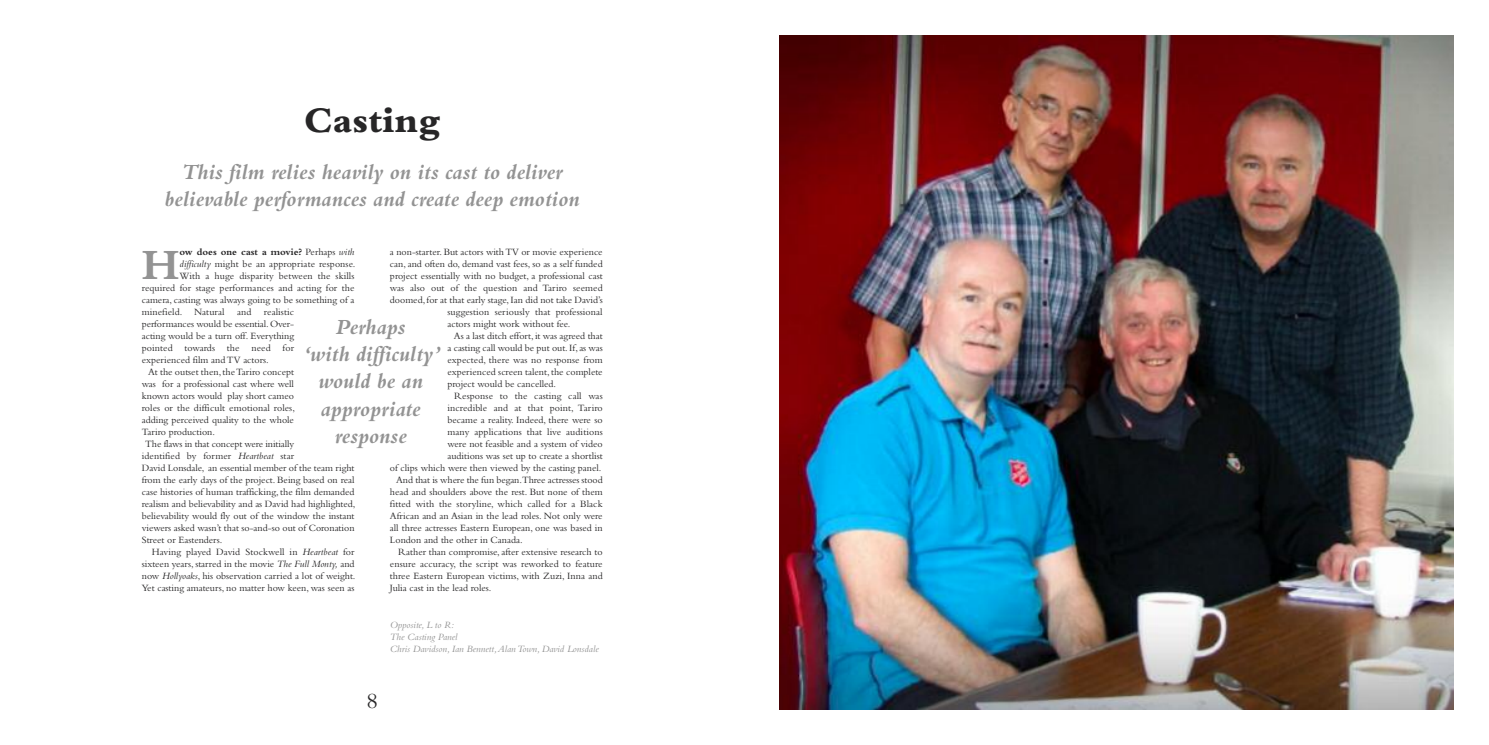
<style>
.page{position:relative;width:1489px;height:745px;background:#fff}
.page>*{position:absolute;margin:0;border:0;box-sizing:border-box;transform-origin:0 0}
.t1{font:700 45px "Bembo";color:#939393}
.t2{font:800 37.5px "M Bembo";color:#272627}
.t3{font:italic 700 22.5px/27px "Bembo";color:#939393;text-align:center}
.t4{font:22.5px "Bembo";color:#272627}
.t5{font:10px/12px "Bembo";color:#272627;text-align:justify}
.t6{font:italic 10px/12px "Bembo";color:#939393}
.t7{font:700 10px "Bembo";color:#272627}
.s1{font-weight:400}
.s2{font-weight:400;font-style:italic}
.s3{font-style:italic}
</style>
<div class="page">
<img style="left:780px;top:35px;width:673px;height:674px">
<h2 class="t2" style="left:304px;top:108px;width:138px">Casting</h2>
<h3 class="t3" style="left:165px;top:160px;width:417px">This film relies heavily on its cast to deliver believable performances and create deep emotion</h3>
<p class="t7" style="left:180px;top:248px;width:176px">ow does one cast a movie? <span class="s1">Perhaps</span> <span class="s2">with</span></p>
<p class="t5" style="left:180px;top:259px;width:177px"><span class="s3">difficulty</span> might be an appropriate response.</p>
<p class="t5" style="left:180px;top:271px;width:176px">With a huge disparity between the skills</p>
<p class="t5" style="left:142px;top:283px;width:214px">required for stage performances and acting for the</p>
<p class="t5" style="left:142px;top:295px;width:214px">camera, casting was always going to be something of a</p>
<p class="t5" style="left:142px;top:307px;width:84px">minefield. Natural</p>
<p class="t5" style="left:237px;top:307px;width:16px">and</p>
<h1 class="t1" style="left:142px;top:248px;width:39px">H</h1>
<p class="t5" style="left:390px;top:247px;width:214px">a non-starter.But actors withTV or movie experience</p>
<p class="t5" style="left:390px;top:259px;width:214px">can, and often do, demand vast fees, so as a self funded</p>
<p class="t5" style="left:390px;top:271px;width:214px">project essentially with no budget, a professional cast</p>
<p class="t5" style="left:390px;top:283px;width:214px">was also out of the question and Tariro seemed</p>
<p class="t5" style="left:390px;top:295px;width:214px">doomed, for at that early stage,Ian did not take David’s</p>
<p class="t5" style="left:447px;top:307px;width:157px">suggestion seriously that professional</p>
<p class="t5" style="left:447px;top:319px;width:124px">actors might work without fee.</p>
<p class="t5" style="left:454px;top:331px;width:150px">As a last ditch effort, it was agreed that</p>
<p class="t5" style="left:447px;top:343px;width:157px">a casting call would be put out.If,as was</p>
<p class="t5" style="left:447px;top:355px;width:157px">expected, there was no response from</p>
<p class="t5" style="left:447px;top:367px;width:157px">experienced screen talent, the complete</p>
<p class="t5" style="left:447px;top:379px;width:110px">project would be cancelled.</p>
<p class="t5" style="left:454px;top:391px;width:150px">Response to the casting call was</p>
<p class="t5" style="left:447px;top:403px;width:157px">incredible and at that point, Tariro</p>
<p class="t5" style="left:447px;top:415px;width:157px">became a reality. Indeed, there were so</p>
<p class="t5" style="left:447px;top:427px;width:157px">many applications that live auditions</p>
<p class="t5" style="left:447px;top:439px;width:157px">were not feasible and a system of video</p>
<p class="t5" style="left:447px;top:451px;width:157px">auditions was set up to create a shortlist</p>
<p class="t5" style="left:390px;top:463px;width:213px">of clips which were then viewed by the casting panel.</p>
<p class="t5" style="left:396px;top:475px;width:208px">And that is where the fun began.Three actresses stood</p>
<p class="t5" style="left:390px;top:487px;width:214px">head and shoulders above the rest. But none of them</p>
<p class="t5" style="left:390px;top:499px;width:214px">fitted with the storyline, which called for a Black</p>
<p class="t5" style="left:390px;top:511px;width:214px">African and an Asian in the lead roles. Not only were</p>
<p class="t5" style="left:390px;top:523px;width:214px">all three actresses Eastern European, one was based in</p>
<p class="t5" style="left:390px;top:535px;width:134px">London and the other in Canada.</p>
<p class="t5" style="left:398px;top:547px;width:206px">Rather than compromise, after extensive research to</p>
<p class="t5" style="left:390px;top:559px;width:214px">ensure accuracy, the script was reworked to feature</p>
<p class="t5" style="left:390px;top:571px;width:214px">three Eastern European victims, with Zuzi, Inna and</p>
<p class="t5" style="left:390px;top:583px;width:103px">Julia cast in the lead roles.</p>
<p class="t5" style="left:142px;top:307px;width:154px;text-indent:122px">realistic performances would be essential.Over&shy;acting would be a turn off. Everything pointed towards the need for experienced film andTV actors.</p>
<p class="t5" style="left:148px;top:367px;width:147px">At the outset then,theTariro concept</p>
<p class="t5" style="left:142px;top:379px;width:154px">was for a professional cast where well</p>
<p class="t5" style="left:142px;top:391px;width:154px">known actors would play short cameo</p>
<p class="t5" style="left:142px;top:403px;width:155px">roles or the difficult emotional roles,</p>
<p class="t5" style="left:142px;top:415px;width:154px">adding perceived quality to the whole</p>
<p class="t5" style="left:142px;top:427px;width:75px">Tariro production.</p>
<p class="t5" style="left:145px;top:439px;width:150px">The flaws in that concept were initially</p>
<p class="t5" style="left:142px;top:451px;width:154px">identified by former <span class="s3">Heartbeat</span> star</p>
<p class="t5" style="left:142px;top:463px;width:214px">David Lonsdale, an essential member of the team right</p>
<p class="t5" style="left:142px;top:475px;width:214px">from the early days of the project. Being based on real</p>
<p class="t5" style="left:142px;top:487px;width:214px">case histories of human trafficking, the film demanded</p>
<p class="t5" style="left:142px;top:499px;width:215px">realism and believability and as David had highlighted,</p>
<p class="t5" style="left:142px;top:511px;width:214px">believability would fly out of the window the instant</p>
<p class="t5" style="left:142px;top:523px;width:214px">viewers asked wasn’t that so-and-so out of Coronation</p>
<p class="t5" style="left:142px;top:535px;width:82px">Street or Eastenders.</p>
<p class="t5" style="left:152px;top:547px;width:204px">Having played David Stockwell in <span class="s3">Heartbeat</span> for</p>
<p class="t5" style="left:142px;top:559px;width:214px">sixteen years, starred in the movie <span class="s3">The Full Monty,</span> and</p>
<p class="t5" style="left:142px;top:571px;width:215px">now <span class="s3">Hollyoaks</span>, his observation carried a lot of weight.</p>
<p class="t5" style="left:142px;top:583px;width:214px">Yet casting amateurs, no matter how keen, was seen as</p>
<h3 class="t3" style="left:303px;top:316px;width:139px">Perhaps<br>‘with difficulty’ would be an appropriate response</h3>
<p class="t6" style="left:390px;top:619px;width:210px">Opposite, L to R:<br>The Casting Panel<br>Chris Davidson, Ian Bennett,AlanTown, David Lonsdale</p>
<h3 class="t4" style="left:367px;top:693px;width:13px">8</h3>
</div>
